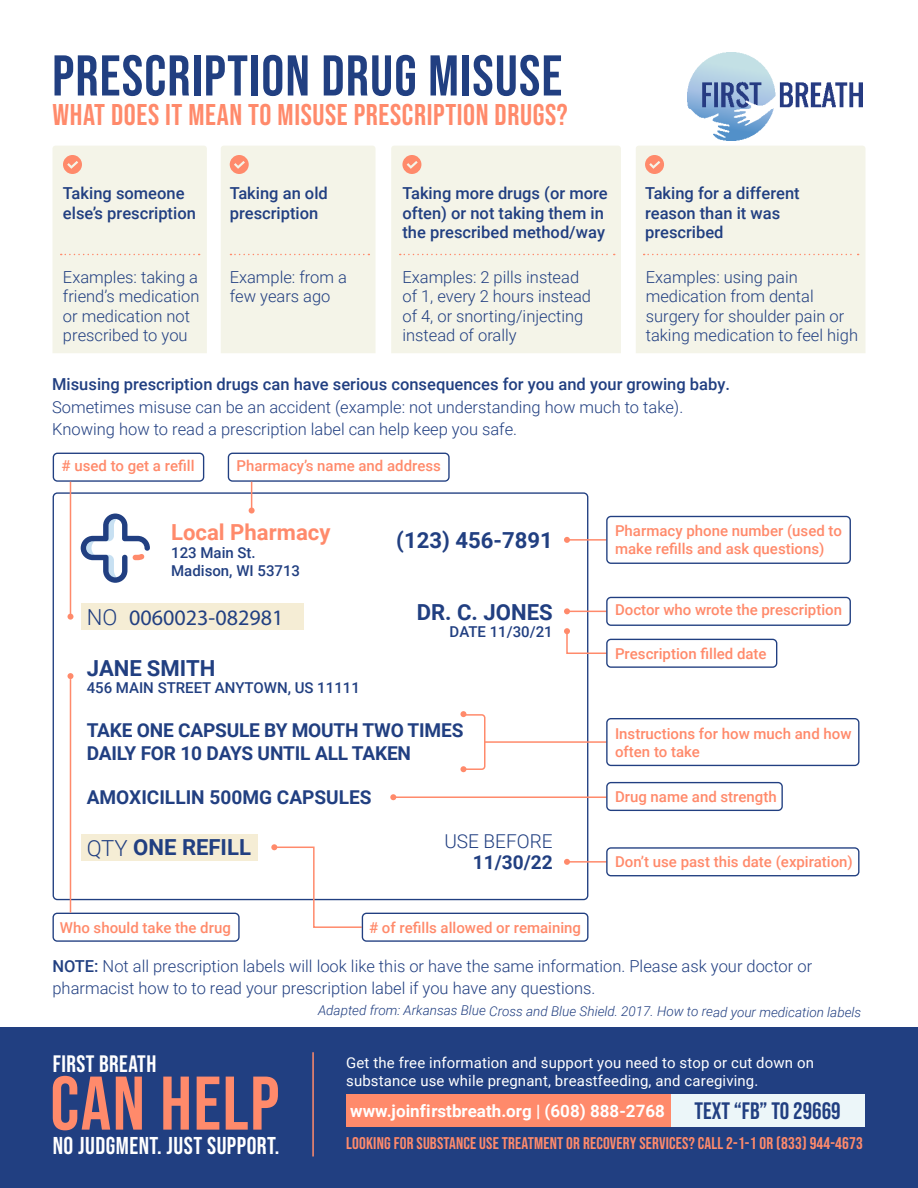
<style>
.page{position:relative;width:918px;height:1188px;background:#fff}
.page>*{position:absolute;margin:0;border:0;box-sizing:border-box;transform-origin:0 0}
.t1{font:75.75px "Bebas Neue";letter-spacing:.02em;color:#ff8a6b}
.t2{font:57.3px "Bebas Neue";letter-spacing:.02em;color:#213f81}
.t3{font:30px "Bebas Neue";letter-spacing:.02em;color:#ff8a6b}
.t4{font:24.3px "Bebas Neue";letter-spacing:.02em;color:#fff}
.t5{font:23.7px "Bebas Neue";color:#213f81}
.t6{font:23.7px "Bebas Neue";letter-spacing:.02em;color:#fff}
.t7{font:700 22.05px "Roboto";color:#213f81}
.t8{font:22.05px "Myriad Pro";color:#213f81}
.t9{font:700 22.05px "Roboto";color:#ff8a6b}
.t10{font:300 22.05px "Roboto";color:#213f81}
.t11{font:700 19.05px/23px "Roboto";letter-spacing:-.01em;color:#213f81}
.t12{font:300 19.05px "Roboto";color:#213f81}
.t13{font:16.95px "Bebas Neue";letter-spacing:.01em;color:#ff8a6b}
.t14{font:700 16.95px "Roboto";color:#fff}
.t15{font:300 16.5px/19.5px "Roboto";color:#213f81}
.t16{font:500 16.5px/19.5px "Roboto";color:#213f81}
.t17{font:500 15px/18px "Roboto";color:#ff8a6b}
.t18{font:500 15px "Roboto";color:#213f81}
.t19{font:14.85px "Roboto";letter-spacing:.01em;color:#fff}
.t20{font:italic 300 13.5px "Roboto";letter-spacing:-.005em;color:#213f81}
.s1{font-weight:300}
.s2{font-weight:500}
</style>
<div class="page">
<div style="left:0;top:1027px;width:918px;height:161px;background:#213f81"></div>
<div style="left:670px;top:1094px;width:195px;height:33px;background:#ecf6f9"></div>
<div style="left:346px;top:1094px;width:324px;height:33px;background:#ff8a6b"></div>
<hr style="left:312px;top:1052px;width:2px;height:104px;background:#ff8a6b">
<div style="left:81px;top:603px;width:223px;height:27px;background:#f5edd5"></div>
<div style="left:81px;top:834px;width:176px;height:27px;background:#f5edd5"></div>
<svg style="left:81px;top:514px;width:69px;height:69px"></svg>
<hr style="left:567px;top:539px;width:39px;height:2px;background:#ff8a6b">
<hr style="left:567px;top:611px;width:39px;height:1px;background:#ff8a6b">
<hr style="left:567px;top:861px;width:39px;height:2px;background:#ff8a6b">
<hr style="left:393px;top:796px;width:213px;height:2px;background:#ff8a6b">
<div style="left:606px;top:516px;width:245px;height:48px;border:1px solid #213f81;border-radius:4px"></div>
<div style="left:606px;top:597px;width:245px;height:29px;border:1px solid #213f81;border-radius:4px"></div>
<div style="left:53px;top:453px;width:151px;height:29px;border:1px solid #213f81;border-radius:4px"></div>
<div style="left:228px;top:453px;width:222px;height:29px;border:1px solid #213f81;border-radius:4px"></div>
<div style="left:606px;top:847px;width:253px;height:29px;border:1px solid #213f81;border-radius:4px"></div>
<div style="left:362px;top:913px;width:227px;height:29px;border:1px solid #213f81;border-radius:4px"></div>
<div style="left:53px;top:913px;width:187px;height:29px;border:1px solid #213f81;border-radius:4px"></div>
<div style="left:606px;top:639px;width:171px;height:29px;border:1px solid #213f81;border-radius:4px"></div>
<div style="left:606px;top:782px;width:177px;height:29px;border:1px solid #213f81;border-radius:4px"></div>
<svg style="left:564px;top:537px;width:6px;height:6px"></svg>
<svg style="left:564px;top:608px;width:6px;height:6px"></svg>
<svg style="left:564px;top:859px;width:6px;height:6px"></svg>
<svg style="left:271px;top:844px;width:92px;height:85px"></svg>
<svg style="left:68px;top:673px;width:6px;height:6px"></svg>
<svg style="left:68px;top:614px;width:6px;height:6px"></svg>
<svg style="left:390px;top:794px;width:6px;height:6px"></svg>
<svg style="left:564px;top:628px;width:44px;height:27px"></svg>
<hr style="left:485px;top:741px;width:121px;height:2px;background:#ff8a6b">
<div style="left:606px;top:718px;width:253px;height:48px;border:1px solid #213f81;border-radius:4px"></div>
<svg style="left:460px;top:711px;width:26px;height:61px"></svg>
<hr style="left:70px;top:679px;width:1px;height:234px;background:#ff8a6b">
<hr style="left:70px;top:482px;width:1px;height:135px;background:#ff8a6b">
<svg style="left:249px;top:482px;width:6px;height:32px"></svg>
<div style="left:391px;top:146px;width:230px;height:207px;background:#f4f4e8"></div>
<div style="left:636px;top:146px;width:229px;height:207px;background:#f4f4e8"></div>
<svg style="left:402px;top:155px;width:19px;height:19px"></svg>
<svg style="left:645px;top:155px;width:19px;height:19px"></svg>
<svg style="left:400px;top:254px;width:215px;height:1px"></svg>
<div style="left:52px;top:146px;width:155px;height:207px;background:#f4f4e8"></div>
<div style="left:221px;top:146px;width:155px;height:207px;background:#f4f4e8"></div>
<svg style="left:644px;top:254px;width:215px;height:1px"></svg>
<img style="left:688px;top:52px;width:175px;height:89px">
<p class="t2" style="left:52px;top:43px;width:512px">PRESCRIPTION DRUG MISUSE</p>
<p class="t3" style="left:52px;top:98px;width:517px">WHAT DOES IT MEAN TO MISUSE PRESCRIPTION DRUGS?</p>
<p class="t16" style="left:63px;top:183px;width:134px">Taking someone else’s prescription</p>
<p class="t16" style="left:230px;top:183px;width:100px">Taking an old prescription</p>
<p class="t16" style="left:402px;top:183px;width:207px">Taking more drugs (or more often) or not taking them in the prescribed method/way</p>
<p class="t16" style="left:645px;top:183px;width:156px">Taking for a different reason than it was prescribed</p>
<p class="t15" style="left:63px;top:266px;width:138px">Examples: taking a friend’s medication or medication not prescribed to you</p>
<p class="t15" style="left:230px;top:266px;width:119px">Example: from a</p>
<p class="t15" style="left:230px;top:286px;width:102px">few years ago</p>
<p class="t15" style="left:402px;top:266px;width:190px">Examples: 2 pills instead of 1, every 2 hours instead of 4, or snorting/injecting instead of orally</p>
<p class="t15" style="left:646px;top:267px;width:214px">Examples: using pain medication from dental surgery for shoulder pain or taking medication to feel high</p>
<p class="t16" style="left:52px;top:374px;width:679px">Misusing prescription drugs can have serious consequences for you and your growing baby.</p>
<p class="t15" style="left:52px;top:397px;width:633px">Sometimes misuse can be an accident (example: not understanding how much to take).</p>
<p class="t15" style="left:52px;top:419px;width:467px">Knowing how to read a prescription label can help keep you safe.</p>
<p class="t17" style="left:62px;top:456px;width:134px"># used to get a refill</p>
<p class="t17" style="left:237px;top:456px;width:206px">Pharmacy’s name and address</p>
<p class="t9" style="left:171px;top:517px;width:161px">Local Pharmacy</p>
<p class="t18" style="left:171px;top:542px;width:86px">123 Main St.</p>
<p class="t18" style="left:171px;top:560px;width:130px">Madison, WI 53713</p>
<p class="t10" style="left:87px;top:601px;width:32px">NO</p>
<p class="t8" style="left:129px;top:604px;width:156px">0060023-082981</p>
<p class="t7" style="left:87px;top:653px;width:130px">JANE SMITH</p>
<p class="t18" style="left:87px;top:677px;width:275px">456 MAIN STREET ANYTOWN, US 11111</p>
<p class="t7" style="left:396px;top:525px;width:158px">(123) 456-7891</p>
<p class="t7" style="left:417px;top:596px;width:138px">DR. C. JONES</p>
<p class="t18" style="left:450px;top:621px;width:105px">DATE 11/30/21</p>
<p class="t11" style="left:87px;top:718px;width:378px">TAKE ONE CAPSULE BY MOUTH TWO TIMES<br>DAILY FOR 10 DAYS UNTIL ALL TAKEN</p>
<p class="t11" style="left:87px;top:785px;width:286px">AMOXICILLIN 500MG CAPSULES</p>
<p class="t12" style="left:444px;top:828px;width:110px">USE BEFORE</p>
<p class="t11" style="left:473px;top:850px;width:82px">11/30/22</p>
<p class="t7" style="left:87px;top:832px;width:166px"><span class="s1">QTY</span> ONE REFILL</p>
<p class="t17" style="left:60px;top:918px;width:173px">Who should take the drug</p>
<p class="t17" style="left:369px;top:918px;width:213px"># of refills allowed or remaining</p>
<p class="t17" style="left:615px;top:522px;width:228px">Pharmacy phone number (used to make refills and ask questions)</p>
<p class="t17" style="left:615px;top:601px;width:229px">Doctor who wrote the prescription</p>
<p class="t17" style="left:615px;top:644px;width:153px">Prescription filled date</p>
<p class="t17" style="left:615px;top:724px;width:238px">Instructions for how much and how often to take</p>
<p class="t17" style="left:615px;top:787px;width:163px">Drug name and strength</p>
<p class="t17" style="left:615px;top:853px;width:239px">Don’t use past this date (expiration)</p>
<p class="t15" style="left:52px;top:954px;width:761px;line-height:22.5px"><span class="s2">NOTE:</span> Not all prescription labels will look like this or have the same information. Please ask your doctor or pharmacist how to to read your prescription label if you have any questions.</p>
<p class="t6" style="left:53px;top:1050px;width:105px">FIRST BREATH</p>
<p class="t1" style="left:50px;top:1061px;width:231px">CAN HELP</p>
<p class="t4" style="left:53px;top:1132px;width:228px">NO JUDGMENT. JUST SUPPORT.</p>
<p class="t20" style="left:318px;top:1002px;width:545px">Adapted from: Arkansas Blue Cross and Blue Shield. 2017. How to read your medication labels</p>
<p class="t19" style="left:346px;top:1052px;width:469px">Get the free information and support you need to stop or cut down on</p>
<p class="t19" style="left:346px;top:1070px;width:414px">substance use while pregnant, breastfeeding, and caregiving.</p>
<p class="t14" style="left:350px;top:1099px;width:316px">www.joinfirstbreath.org | (608) 888-2768</p>
<p class="t5" style="left:695px;top:1098px;width:148px">TEXT “FB” TO 29669</p>
<p class="t13" style="left:346px;top:1133px;width:518px">LOOKING FOR SUBSTANCE USE TREATMENT OR RECOVERY SERVICES? CALL 2-1-1 OR (833) 944-4673</p>
</div>
